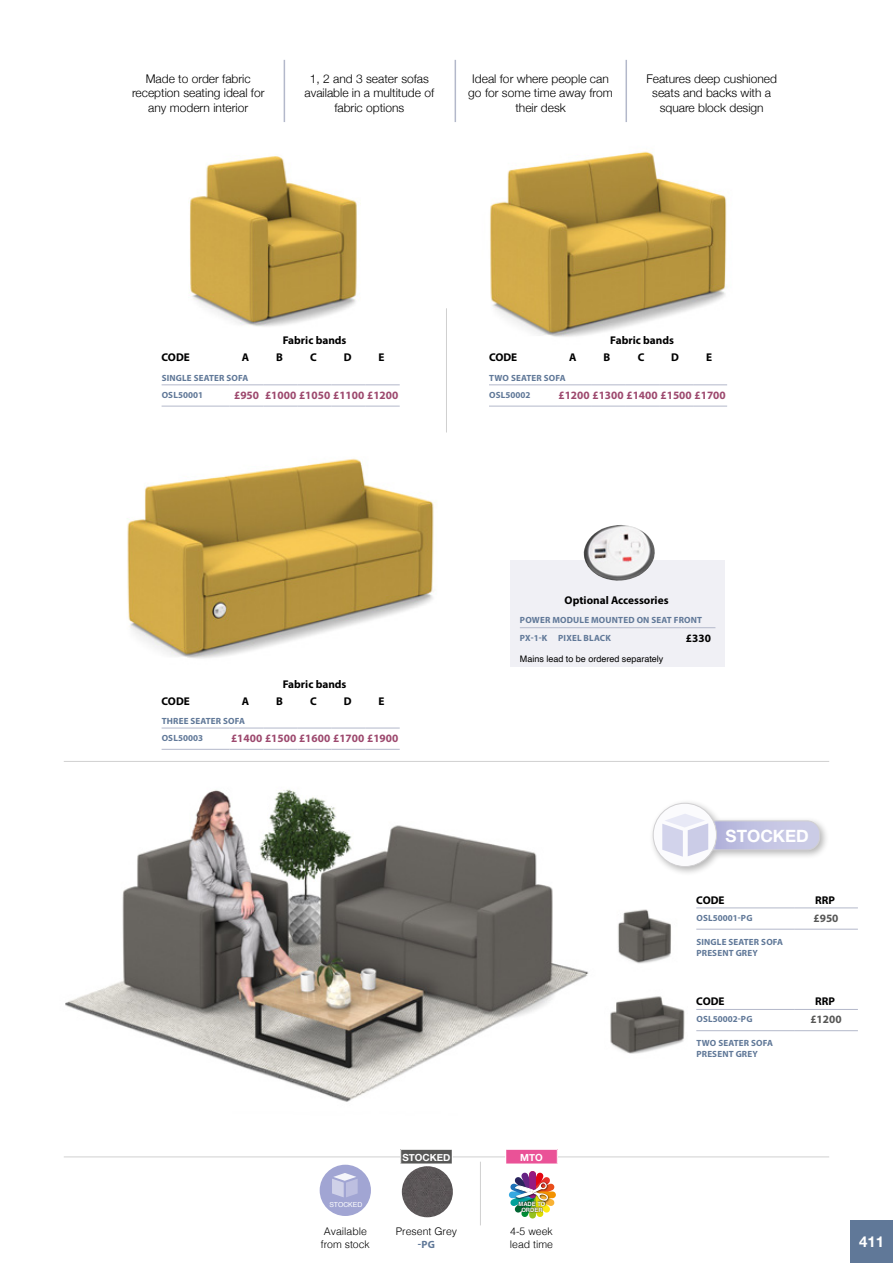
<style>
.page{position:relative;width:893px;height:1263px;background:#fff}
.page>*{position:absolute;margin:0;border:0;box-sizing:border-box;transform-origin:0 0}
.t1{font:700 17.1px "Helvetica Neue";color:#fff}
.t2{font:700 15px "Helvetica Neue";color:#fff}
.t3{font:300 12px/14.4px "Helvetica Neue";color:#000;text-align:center}
.t4{font:700 11.25px "Myriad Pro";color:#000}
.t5{font:700 11.25px "Myriad Pro";color:#9d496e}
.t6{font:700 11.25px "Myriad Pro";color:#575756}
.t7{font:300 10.5px/12.6px "Helvetica";color:#000}
.t8{font:700 10.5px "Myriad Pro";color:#607898}
.t9{font:700 9.75px "Helvetica Neue";color:#fff}
.t10{font:700 9px/17.2px "Myriad Pro";letter-spacing:.02em;color:#607898}
.t11{font:9px "Helvetica";color:#000}
.t12{font:6.9px "Helvetica";color:#fff}
.t13{font:700 5.85px/5.8px "Helvetica";color:#fff;text-align:center}
</style>
<div class="page">
<hr style="left:64px;top:1157px;width:765px;height:1px;background:#d0d0d0">
<hr style="left:64px;top:761px;width:765px;height:1px;background:#d0d0d0">
<img style="left:489px;top:151px;width:238px;height:234px">
<img style="left:127px;top:458px;width:307px;height:201px">
<img style="left:65px;top:789px;width:524px;height:313px">
<img style="left:161px;top:156px;width:239px;height:229px">
<img style="left:618px;top:909px;width:53px;height:55px">
<img style="left:610px;top:996px;width:75px;height:58px">
<hr style="left:162px;top:385px;width:68px;height:1px;background:#b3b8ca">
<hr style="left:230px;top:385px;width:34px;height:1px;background:#b3b8ca">
<hr style="left:264px;top:385px;width:34px;height:1px;background:#b3b8ca">
<hr style="left:298px;top:385px;width:34px;height:1px;background:#b3b8ca">
<hr style="left:332px;top:385px;width:34px;height:1px;background:#b3b8ca">
<hr style="left:366px;top:385px;width:34px;height:1px;background:#b3b8ca">
<hr style="left:162px;top:406px;width:68px;height:1px;background:#b3b8ca">
<hr style="left:230px;top:406px;width:34px;height:1px;background:#b3b8ca">
<hr style="left:264px;top:406px;width:34px;height:1px;background:#b3b8ca">
<hr style="left:298px;top:406px;width:34px;height:1px;background:#b3b8ca">
<hr style="left:332px;top:406px;width:34px;height:1px;background:#b3b8ca">
<hr style="left:366px;top:406px;width:34px;height:1px;background:#b3b8ca">
<hr style="left:489px;top:385px;width:68px;height:1px;background:#b3b8ca">
<hr style="left:557px;top:385px;width:34px;height:1px;background:#b3b8ca">
<hr style="left:591px;top:385px;width:34px;height:1px;background:#b3b8ca">
<hr style="left:625px;top:385px;width:34px;height:1px;background:#b3b8ca">
<hr style="left:659px;top:385px;width:34px;height:1px;background:#b3b8ca">
<hr style="left:693px;top:385px;width:34px;height:1px;background:#b3b8ca">
<hr style="left:489px;top:406px;width:68px;height:1px;background:#b3b8ca">
<hr style="left:557px;top:406px;width:34px;height:1px;background:#b3b8ca">
<hr style="left:591px;top:406px;width:34px;height:1px;background:#b3b8ca">
<hr style="left:625px;top:406px;width:34px;height:1px;background:#b3b8ca">
<hr style="left:659px;top:406px;width:34px;height:1px;background:#b3b8ca">
<hr style="left:693px;top:406px;width:34px;height:1px;background:#b3b8ca">
<hr style="left:162px;top:728px;width:68px;height:1px;background:#b3b8ca">
<hr style="left:230px;top:728px;width:34px;height:1px;background:#b3b8ca">
<hr style="left:264px;top:728px;width:34px;height:1px;background:#b3b8ca">
<hr style="left:298px;top:728px;width:34px;height:1px;background:#b3b8ca">
<hr style="left:332px;top:728px;width:34px;height:1px;background:#b3b8ca">
<hr style="left:366px;top:728px;width:34px;height:1px;background:#b3b8ca">
<hr style="left:162px;top:749px;width:68px;height:1px;background:#b3b8ca">
<hr style="left:230px;top:749px;width:34px;height:1px;background:#b3b8ca">
<hr style="left:264px;top:749px;width:34px;height:1px;background:#b3b8ca">
<hr style="left:298px;top:749px;width:34px;height:1px;background:#b3b8ca">
<hr style="left:332px;top:749px;width:34px;height:1px;background:#b3b8ca">
<hr style="left:366px;top:749px;width:34px;height:1px;background:#b3b8ca">
<hr style="left:480px;top:1162px;width:1px;height:63px;background:#d0d0d0">
<div style="left:510px;top:560px;width:215px;height:107px;background:#f0f0f5"></div>
<hr style="left:520px;top:627px;width:38px;height:1px;background:#b3b8ca">
<hr style="left:558px;top:627px;width:123px;height:1px;background:#b3b8ca">
<hr style="left:681px;top:627px;width:34px;height:1px;background:#b3b8ca">
<img style="left:584px;top:525px;width:71px;height:56px">
<div style="left:506px;top:1149px;width:51px;height:15px;background:#ea5297"></div>
<svg style="left:557px;top:1150px;width:1px;height:14px"></svg>
<hr style="left:505px;top:1149px;width:53px;height:1px;background:#fff">
<svg style="left:509px;top:1171px;width:47px;height:28px"></svg>
<img style="left:510px;top:1199px;width:45px;height:20px">
<hr style="left:446px;top:308px;width:1px;height:124px;background:#d0d0d0">
<hr style="left:625px;top:60px;width:2px;height:62px;background:#b3b8ca">
<hr style="left:455px;top:60px;width:1px;height:62px;background:#b3b8ca">
<hr style="left:284px;top:60px;width:1px;height:62px;background:#b3b8ca">
<div style="left:401px;top:1149px;width:51px;height:15px;background:#575756"></div>
<svg style="left:400px;top:1150px;width:1px;height:14px"></svg>
<hr style="left:400px;top:1149px;width:52px;height:1px;background:#fff">
<div style="left:320px;top:1165px;width:51px;height:51px;background:#a1a5d3;border-radius:50%"></div>
<svg style="left:332px;top:1173px;width:26px;height:24px"></svg>
<hr style="left:696px;top:908px;width:98px;height:1px;background:#b3b8ca">
<hr style="left:794px;top:908px;width:64px;height:1px;background:#b3b8ca">
<hr style="left:696px;top:929px;width:98px;height:1px;background:#b3b8ca">
<hr style="left:794px;top:929px;width:64px;height:1px;background:#b3b8ca">
<hr style="left:696px;top:1009px;width:98px;height:1px;background:#b3b8ca">
<hr style="left:794px;top:1009px;width:64px;height:1px;background:#b3b8ca">
<hr style="left:696px;top:1030px;width:98px;height:1px;background:#b3b8ca">
<hr style="left:794px;top:1030px;width:64px;height:1px;background:#b3b8ca">
<img style="left:402px;top:1166px;width:51px;height:51px;border-radius:26px">
<svg style="left:652px;top:802px;width:174px;height:71px"></svg>
<div style="left:850px;top:1220px;width:43px;height:43px;background:#607898"></div>
<p class="t3" style="left:132px;top:70px;width:134px">Made to order fabric reception seating ideal for any modern interior</p>
<p class="t3" style="left:305px;top:70px;width:131px">1, 2 and 3 seater sofas available in a multitude of fabric options</p>
<p class="t3" style="left:646px;top:70px;width:132px">Features deep cushioned seats and backs with a square block design</p>
<p class="t3" style="left:468px;top:70px;width:146px">Ideal for where people can go for some time away from their desk</p>
<p class="t4" style="left:283px;top:333px;width:65px">Fabric bands</p>
<p class="t4" style="left:610px;top:333px;width:65px">Fabric bands</p>
<p class="t4" style="left:162px;top:350px;width:30px">CODE</p>
<p class="t4" style="left:242px;top:350px;width:9px">A</p>
<p class="t4" style="left:276px;top:350px;width:8px">B</p>
<p class="t4" style="left:310px;top:350px;width:8px">C</p>
<p class="t4" style="left:344px;top:350px;width:9px">D</p>
<p class="t4" style="left:379px;top:350px;width:8px">E</p>
<p class="t10" style="left:162px;top:369px;width:88px">SINGLE SEATER SOFA<br>OSL50001</p>
<p class="t5" style="left:234px;top:388px;width:166px">£950 £1000 £1050 £1100 £1200</p>
<p class="t4" style="left:489px;top:350px;width:30px">CODE</p>
<p class="t4" style="left:569px;top:350px;width:9px">A</p>
<p class="t4" style="left:604px;top:350px;width:8px">B</p>
<p class="t4" style="left:638px;top:350px;width:8px">C</p>
<p class="t4" style="left:671px;top:350px;width:9px">D</p>
<p class="t4" style="left:706px;top:350px;width:8px">E</p>
<p class="t10" style="left:489px;top:369px;width:78px">TWO SEATER SOFA<br>OSL50002</p>
<p class="t5" style="left:558px;top:388px;width:169px">£1200 £1300 £1400 £1500 £1700</p>
<p class="t4" style="left:283px;top:676px;width:65px">Fabric bands</p>
<p class="t4" style="left:162px;top:693px;width:30px">CODE</p>
<p class="t4" style="left:242px;top:693px;width:9px">A</p>
<p class="t4" style="left:276px;top:693px;width:8px">B</p>
<p class="t4" style="left:310px;top:693px;width:8px">C</p>
<p class="t4" style="left:344px;top:693px;width:9px">D</p>
<p class="t4" style="left:379px;top:693px;width:8px">E</p>
<p class="t10" style="left:162px;top:712px;width:85px">THREE SEATER SOFA<br>OSL50003</p>
<p class="t5" style="left:231px;top:731px;width:169px">£1400 £1500 £1600 £1700 £1900</p>
<p class="t12" style="left:329px;top:1199px;width:34px">STOCKED</p>
<p class="t7" style="left:321px;top:1224px;width:51px">Available from stock</p>
<p class="t9" style="left:402px;top:1150px;width:49px">STOCKED</p>
<p class="t7" style="left:396px;top:1224px;width:63px">Present Grey</p>
<p class="t8" style="left:418px;top:1237px;width:19px">-PG</p>
<p class="t4" style="left:565px;top:593px;width:105px">Optional Accessories</p>
<p class="t10" style="left:520px;top:611px;width:184px">POWER MODULE MOUNTED ON SEAT FRONT<br>PX-1-K PIXEL BLACK</p>
<p class="t4" style="left:686px;top:630px;width:26px">£330</p>
<p class="t11" style="left:520px;top:652px;width:145px">Mains lead to be ordered separately</p>
<p class="t9" style="left:520px;top:1150px;width:24px">MTO</p>
<p class="t13" style="left:518px;top:1201px;width:29px">MADE TO<br>ORDER</p>
<p class="t7" style="left:510px;top:1224px;width:45px">4-5 week lead time</p>
<h1 class="t1" style="left:726px;top:822px;width:85px">STOCKED</h1>
<p class="t4" style="left:696px;top:892px;width:30px">CODE</p>
<p class="t4" style="left:815px;top:892px;width:21px">RRP</p>
<p class="t10" style="left:696px;top:909px;width:58px">OSL50001-PG</p>
<p class="t6" style="left:813px;top:911px;width:26px">£950</p>
<p class="t10" style="left:696px;top:936px;width:88px;line-height:10.8px">SINGLE SEATER SOFA<br>PRESENT GREY</p>
<p class="t4" style="left:696px;top:994px;width:30px">CODE</p>
<p class="t4" style="left:815px;top:994px;width:21px">RRP</p>
<p class="t10" style="left:696px;top:1010px;width:58px">OSL50002-PG</p>
<p class="t6" style="left:810px;top:1012px;width:33px">£1200</p>
<p class="t10" style="left:696px;top:1038px;width:78px;line-height:10.8px">TWO SEATER SOFA<br>PRESENT GREY</p>
<p class="t2" style="left:859px;top:1230px;width:27px">411</p>
</div>
